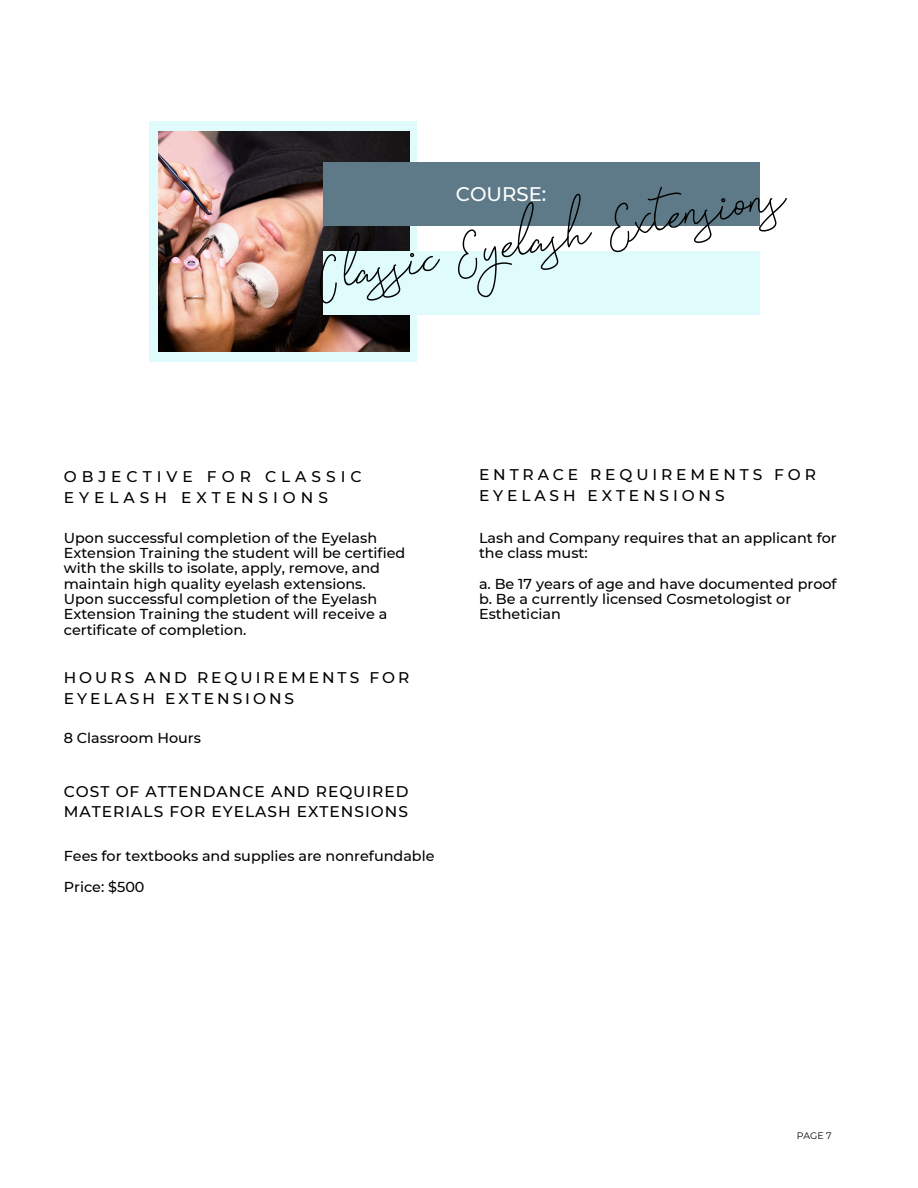
<style>
.page{position:relative;width:918px;height:1188px;background:#fff}
.page>*{position:absolute;margin:0;border:0;box-sizing:border-box;transform-origin:0 0}
.t1{font:72px "Signatura Monoline Script";color:#000}
.t2{font:500 19.65px "Montserrat";color:#fff}
.t3{font:500 15.45px/20.5px "Montserrat";letter-spacing:.065em;color:#000}
.t4{font:500 15.45px/20.5px "Montserrat";letter-spacing:.195em;color:#000}
.t5{font:500 15.45px/20.5px "Montserrat";letter-spacing:.25em;color:#000}
.t6{font:500 15.45px/21.3px "Montserrat";letter-spacing:.32em;color:#000}
.t7{font:500 14.4px/15.3px "Montserrat";color:#000}
.t8{font:9.45px "Montserrat";color:#000}
</style>
<div class="page">
<div style="left:149px;top:121px;width:268px;height:241px;background:#e0fbfc"></div>
<img style="left:158px;top:131px;width:251px;height:221px">
<div style="left:323px;top:251px;width:437px;height:64px;background:#e0fbfc"></div>
<div style="left:323px;top:162px;width:437px;height:64px;background:#5e7a88"></div>
<h1 class="t1" style="left:309px;top:233px;width:472px;rotate:-10deg">Classic Eyelash Extensions</h1>
<h2 class="t2" style="left:456px;top:180px;width:92px">COURSE:</h2>
<p class="t6" style="left:64px;top:465px;width:299px">OBJECTIVE FOR CLASSIC<br>EYELASH EXTENSIONS</p>
<p class="t7" style="left:64px;top:529px;width:343px">Upon successful completion of the Eyelash Extension Training the student will be certified with the skills to isolate, apply, remove, and maintain high quality eyelash extensions.<br>Upon successful completion of the Eyelash Extension Training the student will receive a certificate of completion.</p>
<p class="t4" style="left:64px;top:667px;width:347px">HOURS AND REQUIREMENTS FOR<br>EYELASH EXTENSIONS</p>
<p class="t7" style="left:64px;top:730px;width:139px">8 Classroom Hours</p>
<p class="t3" style="left:64px;top:780px;width:346px">COST OF ATTENDANCE AND REQUIRED<br>MATERIALS FOR EYELASH EXTENSIONS</p>
<p class="t7" style="left:64px;top:840px;width:372px;line-height:30.6px">Fees for textbooks and supplies are nonrefundable<br>Price: $500</p>
<p class="t5" style="left:479px;top:464px;width:338px">ENTRACE REQUIREMENTS FOR<br>EYELASH EXTENSIONS</p>
<p class="t7" style="left:479px;top:529px;width:359px">Lash and Company requires that an applicant for the class must:</p>
<p class="t7" style="left:479px;top:575px;width:359px">a. Be 17 years of age and have documented proof b. Be a currently licensed Cosmetologist or<br>Esthetician</p>
<p class="t8" style="left:797px;top:1129px;width:37px">PAGE 7</p>
</div>
